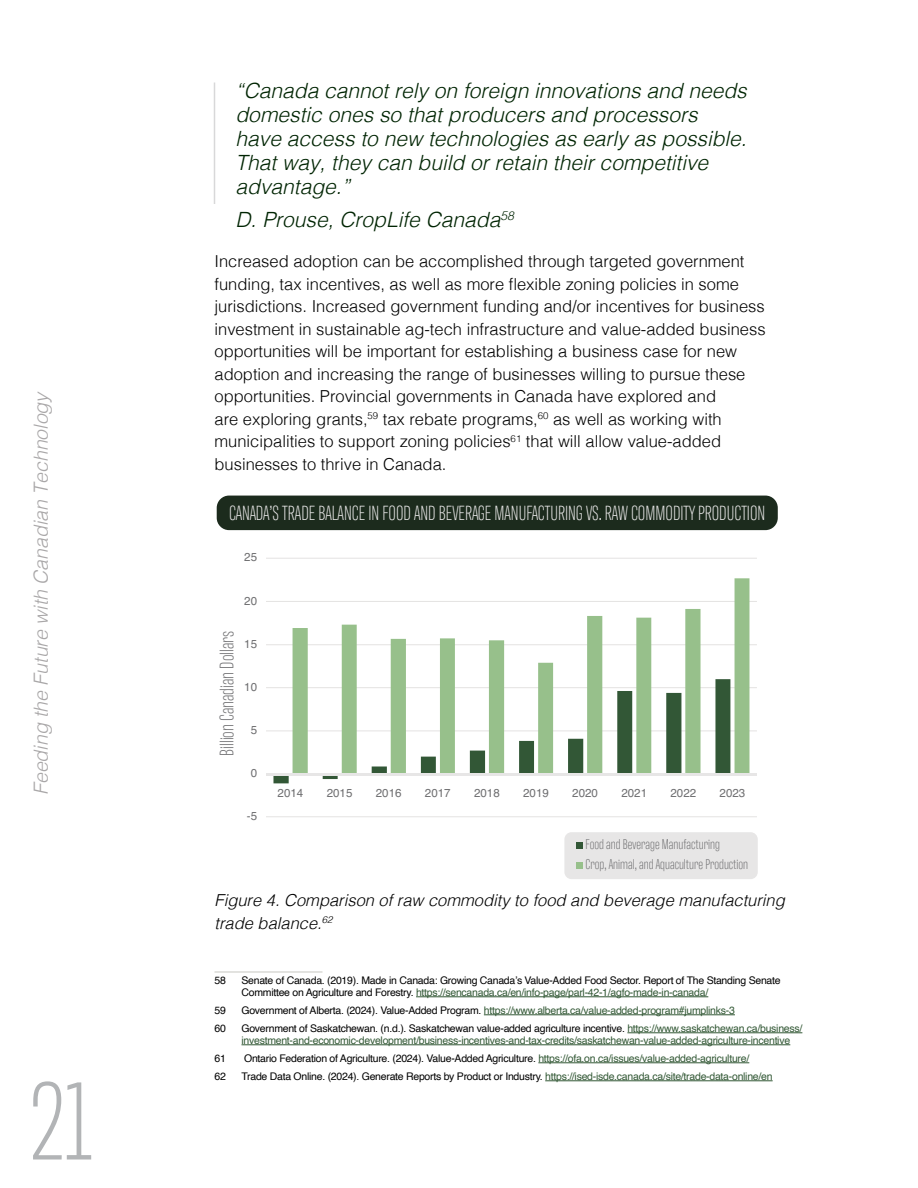
<style>
.page{position:relative;width:918px;height:1188px;background:#fff}
.page>*{position:absolute;margin:0;border:0;box-sizing:border-box;transform-origin:0 0}
.t1{font:300 112.5px "Antarctican Headline";color:#b2b4b6}
.t2{font:italic 300 21px/24px "Helvetica";color:#012503}
.t3{font:300 21px "Antarctican Headline";color:#e7e6e6}
.t4{font:300 20.1px "Antarctican Headline";color:#6f6f71}
.t5{font:italic 300 19.5px "Helvetica";letter-spacing:-.01em;color:#a9a7a8}
.t6{font:300 16.5px/22.5px "Helvetica";color:#000}
.t7{font:italic 300 16.5px/22.5px "Helvetica";color:#000}
.t8{font:300 14.55px/20.1px "Antarctican Headline";color:#6f6f71}
.t9{font:11.55px "Helvetica";color:#6f6f71}
.Footnote{font:10.5px/12px "Helvetica";letter-spacing:-.025em;color:#000}
.Footnote-2{font:10.5px/12px "Helvetica";letter-spacing:-.025em;color:#325835}
.s1{color:#325835}
.s2{color:#000}
</style>
<div class="page">
<hr style="left:214px;top:971px;width:108px;height:2px;background:#dadad6">
<hr style="left:416px;top:997px;width:292px;height:1px;background:#325835">
<hr style="left:484px;top:1015px;width:251px;height:1px;background:#325835">
<hr style="left:627px;top:1033px;width:175px;height:1px;background:#325835">
<hr style="left:242px;top:1045px;width:548px;height:1px;background:#325835">
<hr style="left:538px;top:1063px;width:211px;height:1px;background:#325835">
<hr style="left:545px;top:1081px;width:228px;height:1px;background:#325835">
<div style="left:564px;top:832px;width:194px;height:47px;background:#e7e6e6;border-radius:7px"></div>
<hr style="left:266px;top:558px;width:491px;height:1px;background:#dfdddc">
<hr style="left:266px;top:601px;width:491px;height:1px;background:#dfdddc">
<hr style="left:266px;top:644px;width:491px;height:1px;background:#dfdddc">
<hr style="left:266px;top:687px;width:491px;height:1px;background:#dfdddc">
<hr style="left:266px;top:730px;width:491px;height:1px;background:#dfdddc">
<hr style="left:266px;top:816px;width:491px;height:1px;background:#dfdddc">
<svg style="left:273px;top:679px;width:457px;height:104px"></svg>
<svg style="left:293px;top:578px;width:456px;height:195px"></svg>
<svg style="left:577px;top:843px;width:6px;height:6px"></svg>
<svg style="left:577px;top:863px;width:6px;height:6px"></svg>
<div style="left:217px;top:496px;width:561px;height:34px;background:#1c2b1d;border-radius:12px"></div>
<hr style="left:266px;top:773px;width:491px;height:2px;background:#e7e6e6">
<hr style="left:214px;top:82px;width:1px;height:122px;background:#b3b4b5">
<p class="t5" style="left:24px;top:795px;width:405px;rotate:-90deg">Feeding the Future with Canadian Technology</p>
<h1 class="t1" style="left:30px;top:1047px;width:63px">21</h1>
<p class="t2" style="left:236px;top:77px;width:513px">“Canada cannot rely on foreign innovations and needs domestic ones so that producers and processors have access to new technologies as early as possible.<br>That way, they can build or retain their competitive advantage.”</p>
<p class="t2" style="left:236px;top:206px;width:280px">D. Prouse, CropLife Canada<sup>58</sup></p>
<p class="t6" style="left:214px;top:249px;width:553px">Increased adoption can be accomplished through targeted government funding, tax incentives, as well as more flexible zoning policies in some jurisdictions. Increased government funding and/or incentives for business investment in sustainable ag-tech infrastructure and value-added business opportunities will be important for establishing a business case for new adoption and increasing the range of businesses willing to pursue these opportunities. Provincial governments in Canada have explored and<br>are exploring grants,<sup>59</sup> tax rebate programs,<sup>60</sup> as well as working with municipalities to support zoning policies<sup>61</sup> that will allow value-added businesses to thrive in Canada.</p>
<p class="t3" style="left:229px;top:498px;width:538px">CANADA’S TRADE BALANCE IN FOOD AND BEVERAGE MANUFACTURING VS. RAW COMMODITY PRODUCTION</p>
<p class="t9" style="left:244px;top:548px;width:14px">25</p>
<p class="t4" style="left:213px;top:756px;width:126px;rotate:-90deg">Billion Canadian Dollars</p>
<p class="t9" style="left:244px;top:592px;width:14px">20</p>
<p class="t9" style="left:244px;top:635px;width:14px">15</p>
<p class="t9" style="left:244px;top:678px;width:14px">10</p>
<p class="t9" style="left:251px;top:721px;width:8px">5</p>
<p class="t9" style="left:251px;top:764px;width:8px">0</p>
<p class="t9" style="left:247px;top:807px;width:12px">-5</p>
<p class="t9" style="left:278px;top:784px;width:27px">2014</p>
<p class="t9" style="left:327px;top:784px;width:27px">2015</p>
<p class="t9" style="left:376px;top:784px;width:27px">2016</p>
<p class="t9" style="left:425px;top:784px;width:27px">2017</p>
<p class="t9" style="left:474px;top:784px;width:27px">2018</p>
<p class="t9" style="left:523px;top:784px;width:27px">2019</p>
<p class="t9" style="left:572px;top:784px;width:27px">2020</p>
<p class="t9" style="left:621px;top:784px;width:27px">2021</p>
<p class="t9" style="left:670px;top:784px;width:27px">2022</p>
<p class="t9" style="left:720px;top:784px;width:27px">2023</p>
<p class="t8" style="left:585px;top:834px;width:164px">Food and Beverage Manufacturing<br>Crop, Animal, and Aquaculture Production</p>
<p class="t7" style="left:215px;top:888px;width:572px">Figure 4. Comparison of raw commodity to food and beverage manufacturing trade balance.<sup>62</sup></p>
<p class="Footnote" style="left:214px;top:975px;width:13px">58</p>
<p class="Footnote" style="left:241px;top:975px;width:541px">Senate of Canada. (2019). Made in Canada: Growing Canada’s Value-Added Food Sector. Report of The Standing Senate<br>Committee on Agriculture and Forestry. <span class="s1">https://sencanada.ca/en/info-page/parl-42-1/agfo-made-in-canada/</span></p>
<p class="Footnote" style="left:214px;top:1005px;width:13px">59</p>
<p class="Footnote-2" style="left:241px;top:1005px;width:495px"><span class="s2">Government of Alberta. (2024). Value-Added Program.</span> https://www.alberta.ca/value-added-program#jumplinks-3</p>
<p class="Footnote" style="left:214px;top:1023px;width:13px">60</p>
<p class="Footnote-2" style="left:241px;top:1023px;width:562px"><span class="s2">Government of Saskatchewan. (n.d.). Saskatchewan value-added agriculture incentive.</span> https://www.saskatchewan.ca/business/ investment-and-economic-development/business-incentives-and-tax-credits/saskatchewan-value-added-agriculture-incentive</p>
<p class="Footnote" style="left:214px;top:1053px;width:13px">61</p>
<p class="Footnote" style="left:244px;top:1053px;width:507px">Ontario Federation of Agriculture. (2024). Value-Added Agriculture. <span class="s1">https://ofa.on.ca/issues/value-added-agriculture/</span></p>
<p class="Footnote" style="left:214px;top:1071px;width:13px">62</p>
<p class="Footnote" style="left:241px;top:1071px;width:533px">Trade Data Online. (2024). Generate Reports by Product or Industry. <span class="s1">https://ised-isde.canada.ca/site/trade-data-online/en</span></p>
</div>
